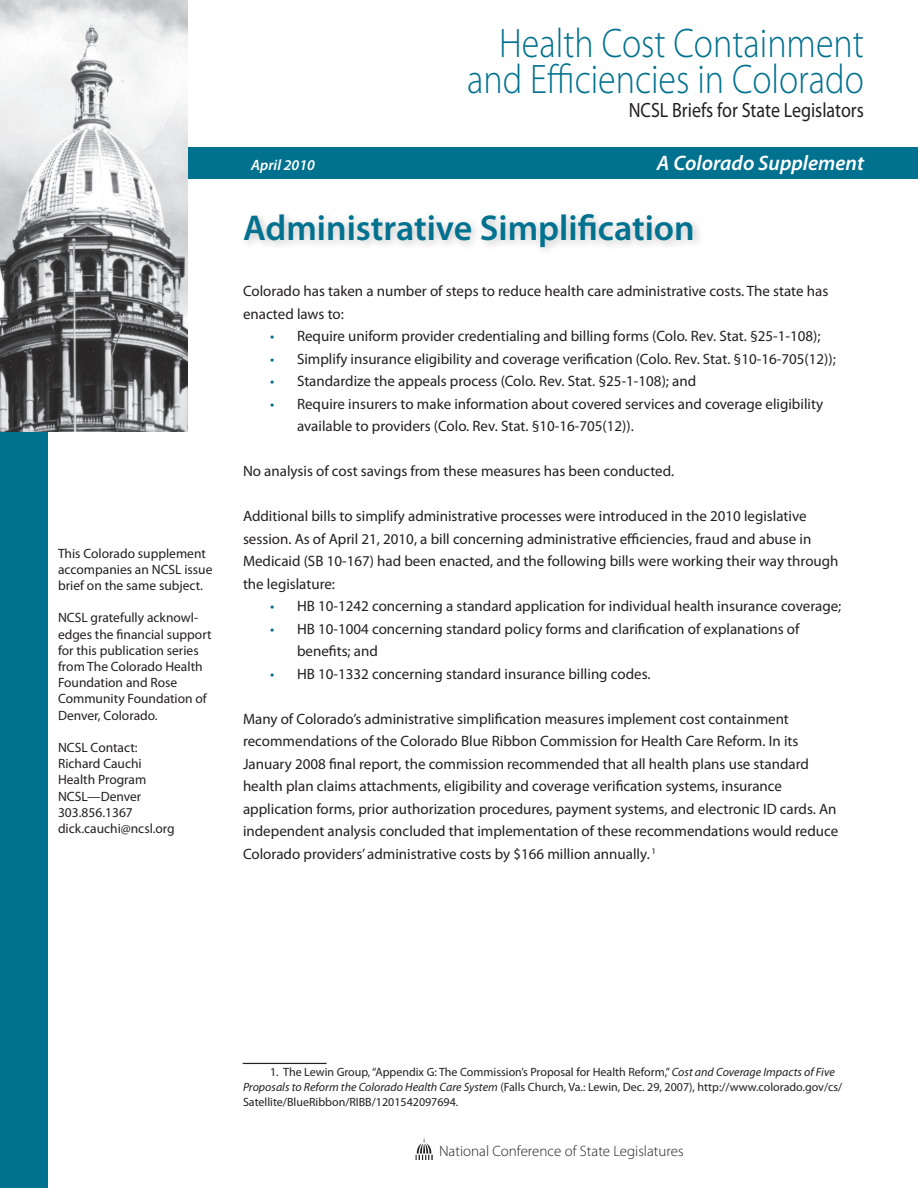
<style>
.page{position:relative;width:918px;height:1188px;background:#fff}
.page>*{position:absolute;margin:0;border:0;box-sizing:border-box;transform-origin:0 0}
.t1{font:300 41.4px "Myriad Pro";color:#00718e;scale:.87 1}
.t2{font:600 36px "Myriad Pro";color:#00718e}
.t3{font:italic 600 21px "Myriad Pro";color:#fff}
.t4{font:20.7px "Myriad Pro";color:#231f20;scale:.87 1}
.Normal_wrd_8{font:15px/22.5px "Myriad Pro";color:#231f20}
.t5{font:300 15px "Myriad Pro";color:#231f20}
.Normal_wrd_8-2{font:15px "Arial";color:#231f20}
.t6{font:italic 600 15px "Myriad Pro";color:#fff}
.t7{font:13.5px/16.2px "Myriad Pro";color:#231f20}
.Endnote_Text_wrd_5{font:12px/15px "Myriad Pro";color:#231f20}
.s1{color:#00718e}
.s2{font-style:italic}
</style>
<div class="page">
<div style="left:0;top:148px;width:918px;height:31px;background:#00718e"></div>
<div style="left:0;top:0;width:47px;height:1188px;background:#00718e"></div>
<div style="left:238px;top:209px;width:465px;height:48px;background:#231f20;opacity:.25"></div>
<img style="left:0;top:0;width:188px;height:432px">
<img style="left:415px;top:1138px;width:18px;height:22px">
<p class="t7" style="left:58px;top:545px;width:156px">This Colorado supplement accompanies an NCSL issue brief on the same subject.</p>
<p class="t7" style="left:58px;top:610px;width:155px">NCSL gratefully acknowl&shy;edges the financial support for this publication series from The Colorado Health<br>Foundation and Rose<br>Community Foundation of<br>Denver, Colorado.</p>
<p class="t7" style="left:58px;top:739px;width:81px">NCSL Contact:</p>
<p class="t7" style="left:58px;top:755px;width:85px">Richard Cauchi</p>
<p class="t7" style="left:58px;top:772px;width:90px">Health Program</p>
<p class="t7" style="left:58px;top:788px;width:85px">NCSL—Denver</p>
<p class="t7" style="left:58px;top:804px;width:76px">303.856.1367</p>
<p class="t7" style="left:58px;top:820px;width:118px">dick.cauchi@ncsl.org</p>
<p class="t1" style="left:499px;top:18px;width:421px">Health Cost Containment</p>
<p class="t1" style="left:467px;top:54px;width:458px">and Efficiencies in Colorado</p>
<p class="t4" style="left:629px;top:97px;width:272px">NCSL Briefs for State Legislators</p>
<p class="t6" style="left:251px;top:156px;width:65px">April 2010</p>
<p class="t3" style="left:657px;top:150px;width:209px">A Colorado Supplement</p>
<p class="t2" style="left:243px;top:205px;width:453px">Administrative Simplification</p>
<p class="Normal_wrd_8" style="left:243px;top:280px;width:587px">Colorado has taken a number of steps to reduce health care administrative costs. The state has enacted laws to:</p>
<p class="Normal_wrd_8" style="left:270px;top:325px;width:552px"><span class="s1">•</span> Require uniform provider credentialing and billing forms (Colo. Rev. Stat. §25-1-108);</p>
<p class="Normal_wrd_8" style="left:270px;top:347px;width:567px"><span class="s1">•</span> Simplify insurance eligibility and coverage verification (Colo. Rev. Stat. §10-16-705(12));</p>
<p class="Normal_wrd_8" style="left:270px;top:370px;width:428px"><span class="s1">•</span> Standardize the appeals process (Colo. Rev. Stat. §25-1-108); and</p>
<p class="Normal_wrd_8" style="left:297px;top:392px;width:528px;text-indent:-27px"><span class="s1">•</span> Require insurers to make information about covered services and coverage eligibility available to providers (Colo. Rev. Stat. §10-16-705(12)).</p>
<p class="Normal_wrd_8" style="left:243px;top:460px;width:433px">No analysis of cost savings from these measures has been conducted.</p>
<p class="Normal_wrd_8" style="left:243px;top:505px;width:597px">Additional bills to simplify administrative processes were introduced in the 2010 legislative session. As of April 21, 2010, a bill concerning administrative efficiencies, fraud and abuse in Medicaid (SB 10-167) had been enacted, and the following bills were working their way through the legislature:</p>
<p class="Normal_wrd_8" style="left:270px;top:595px;width:573px"><span class="s1">•</span> HB 10-1242 concerning a standard application for individual health insurance coverage;</p>
<p class="Normal_wrd_8" style="left:297px;top:617px;width:504px;text-indent:-27px"><span class="s1">•</span> HB 10-1004 concerning standard policy forms and clarification of explanations of benefits; and</p>
<p class="Normal_wrd_8" style="left:270px;top:662px;width:382px"><span class="s1">•</span> HB 10-1332 concerning standard insurance billing codes.</p>
<p class="Normal_wrd_8" style="left:243px;top:707px;width:597px">Many of Colorado’s administrative simplification measures implement cost containment recommendations of the Colorado Blue Ribbon Commission for Health Care Reform. In its January 2008 final report, the commission recommended that all health plans use standard health plan claims attachments, eligibility and coverage verification systems, insurance application forms, prior authorization procedures, payment systems, and electronic ID cards. An independent analysis concluded that implementation of these recommendations would reduce Colorado providers’ administrative costs by $166 million annually. <sup>1</sup></p>
<p class="Normal_wrd_8-2" style="left:243px;top:1046px;width:85px">__________</p>
<p class="Endnote_Text_wrd_5" style="left:243px;top:1064px;width:601px;text-indent:27px">1. The Lewin Group, “Appendix G: The Commission’s Proposal for Health Reform,” <span class="s2">Cost and Coverage Impacts of Five<br>Proposals to Reform the Colorado Health Care System</span> (Falls Church, Va.: Lewin, Dec. 29, 2007), http://www.colorado.gov/cs/<br>Satellite/BlueRibbon/RIBB/1201542097694.</p>
<p class="t5" style="left:439px;top:1142px;width:246px">National Conference of State Legislatures</p>
</div>
